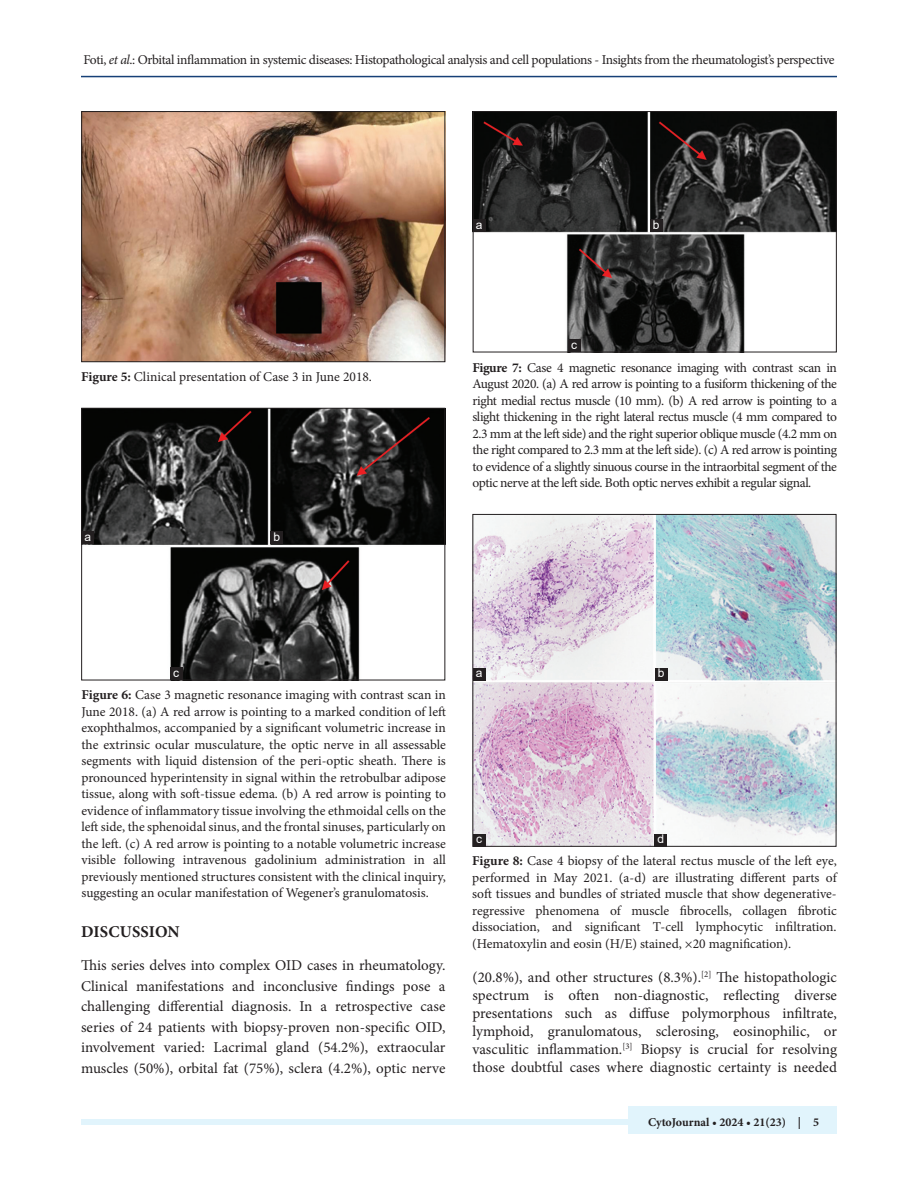
<style>
.page{position:relative;width:918px;height:1188px;background:#fff}
.page>*{position:absolute;margin:0;border:0;box-sizing:border-box;transform-origin:0 0}
.t1{font:700 16.5px "Minion Pro";letter-spacing:.01em;color:#231f20}
.TX{font:15px/20.5px "Minion Pro";color:#231f20;text-align:justify}
.FGC{font:13.5px/16.5px "Minion Pro";letter-spacing:-.02em;color:#231f20;text-align:justify}
.FGC-2{font:13.5px "Minion Pro";color:#231f20}
.t2{font:700 12px "Minion Pro";color:#231f20}
.LABEL{font:12px "Arial";color:#fff}
.s1{font-style:italic}
.s2{font-weight:700}
</style>
<div class="page">
<hr style="left:81px;top:76px;width:756px;height:1px;background:#164077">
<div style="left:81px;top:1119px;width:756px;height:6px;background:#e1f4fc"></div>
<div style="left:628px;top:1106px;width:209px;height:28px;background:#e1f4fc"></div>
<img style="left:83px;top:113px;width:360px;height:247px">
<div style="left:81px;top:111px;width:364px;height:251px;border:1px solid #231f20"></div>
<img style="left:475px;top:516px;width:359px;height:329px">
<div style="left:473px;top:514px;width:363px;height:333px;border:1px solid #231f20"></div>
<div style="left:473px;top:668px;width:12px;height:12px;background:#231f20"></div>
<div style="left:655px;top:668px;width:13px;height:12px;background:#231f20"></div>
<div style="left:473px;top:834px;width:12px;height:13px;background:#231f20"></div>
<div style="left:654px;top:834px;width:13px;height:13px;background:#231f20"></div>
<img style="left:83px;top:410px;width:360px;height:268px">
<div style="left:81px;top:408px;width:364px;height:272px;border:1px solid #231f20"></div>
<div style="left:81px;top:531px;width:13px;height:13px;background:#231f20"></div>
<div style="left:270px;top:531px;width:13px;height:13px;background:#231f20"></div>
<div style="left:170px;top:667px;width:12px;height:13px;background:#231f20"></div>
<img style="left:475px;top:113px;width:360px;height:237px">
<div style="left:473px;top:111px;width:364px;height:241px;border:1px solid #231f20"></div>
<div style="left:473px;top:219px;width:13px;height:13px;background:#231f20"></div>
<div style="left:650px;top:219px;width:13px;height:13px;background:#231f20"></div>
<div style="left:568px;top:339px;width:12px;height:13px;background:#231f20"></div>
<p class="FGC" style="left:83px;top:51px;width:753px">Foti, <span class="s1">et al</span>.: Orbital inflammation in systemic diseases: Histopathological analysis and cell populations - Insights from the rheumatologist’s perspective</p>
<p class="LABEL" style="left:476px;top:216px;width:8px">a</p>
<p class="LABEL" style="left:653px;top:216px;width:8px">b</p>
<p class="FGC-2" style="left:81px;top:367px;width:293px"><span class="s2">Figure 5:</span> Clinical presentation of Case 3 in June 2018.</p>
<p class="LABEL" style="left:84px;top:529px;width:8px">a</p>
<p class="LABEL" style="left:273px;top:529px;width:8px">b</p>
<p class="LABEL" style="left:173px;top:665px;width:7px">c</p>
<p class="LABEL" style="left:571px;top:337px;width:7px">c</p>
<p class="FGC" style="left:472px;top:359px;width:366px"><span class="s2">Figure 7:</span> Case 4 magnetic resonance imaging with contrast scan in August 2020. (a) A red arrow is pointing to a fusiform thickening of the right medial rectus muscle (10 mm). (b) A red arrow is pointing to a slight thickening in the right lateral rectus muscle (4 mm compared to 2.3 mm at the left side) and the right superior oblique muscle (4.2 mm on the right compared to 2.3 mm at the left side). (c) A red arrow is pointing to evidence of a slightly sinuous course in the intraorbital segment of the optic nerve at the left side. Both optic nerves exhibit a regular signal.</p>
<p class="LABEL" style="left:476px;top:665px;width:8px">a</p>
<p class="LABEL" style="left:658px;top:665px;width:8px">b</p>
<p class="FGC" style="left:81px;top:687px;width:366px"><span class="s2">Figure 6:</span> Case 3 magnetic resonance imaging with contrast scan in June 2018. (a) A red arrow is pointing to a marked condition of left exophthalmos, accompanied by a significant volumetric increase in the extrinsic ocular musculature, the optic nerve in all assessable segments with liquid distension of the peri-optic sheath. There is pronounced hyperintensity in signal within the retrobulbar adipose tissue, along with soft-tissue edema. (b) A red arrow is pointing to evidence of inflammatory tissue involving the ethmoidal cells on the left side, the sphenoidal sinus, and the frontal sinuses, particularly on the left. (c) A red arrow is pointing to a notable volumetric increase visible following intravenous gadolinium administration in all previously mentioned structures consistent with the clinical inquiry, suggesting an ocular manifestation of Wegener’s granulomatosis.</p>
<p class="LABEL" style="left:476px;top:831px;width:7px">c</p>
<p class="LABEL" style="left:658px;top:831px;width:8px">d</p>
<p class="FGC" style="left:472px;top:853px;width:366px"><span class="s2">Figure 8:</span> Case 4 biopsy of the lateral rectus muscle of the left eye, performed in May 2021. (a-d) are illustrating different parts of soft tissues and bundles of striated muscle that show degenerative&shy;regressive phenomena of muscle fibrocells, collagen fibrotic dissociation, and significant T-cell lymphocytic infiltration. (Hematoxylin and eosin (H/E) stained, ×20 magnification).</p>
<h1 class="t1" style="left:81px;top:921px;width:100px">DISCUSSION</h1>
<p class="TX" style="left:81px;top:955px;width:366px">This series delves into complex OID cases in rheumatology.<br>Clinical manifestations and inconclusive findings pose a challenging differential diagnosis. In a retrospective case series of 24 patients with biopsy-proven non-specific OID, involvement varied: Lacrimal gland (54.2%), extraocular muscles (50%), orbital fat (75%), sclera (4.2%), optic nerve</p>
<p class="TX" style="left:472px;top:969px;width:366px;line-height:18px">(20.8%), and other structures (8.3%).<sup>[2]</sup> The histopathologic spectrum is often non-diagnostic, reflecting diverse presentations such as diffuse polymorphous infiltrate, lymphoid, granulomatous, sclerosing, eosinophilic, or vasculitic inflammation.<sup>[3]</sup> Biopsy is crucial for resolving those doubtful cases where diagnostic certainty is needed</p>
<p class="t2" style="left:648px;top:1113px;width:173px">CytoJournal • 2024 • 21(23) | 5</p>
</div>
